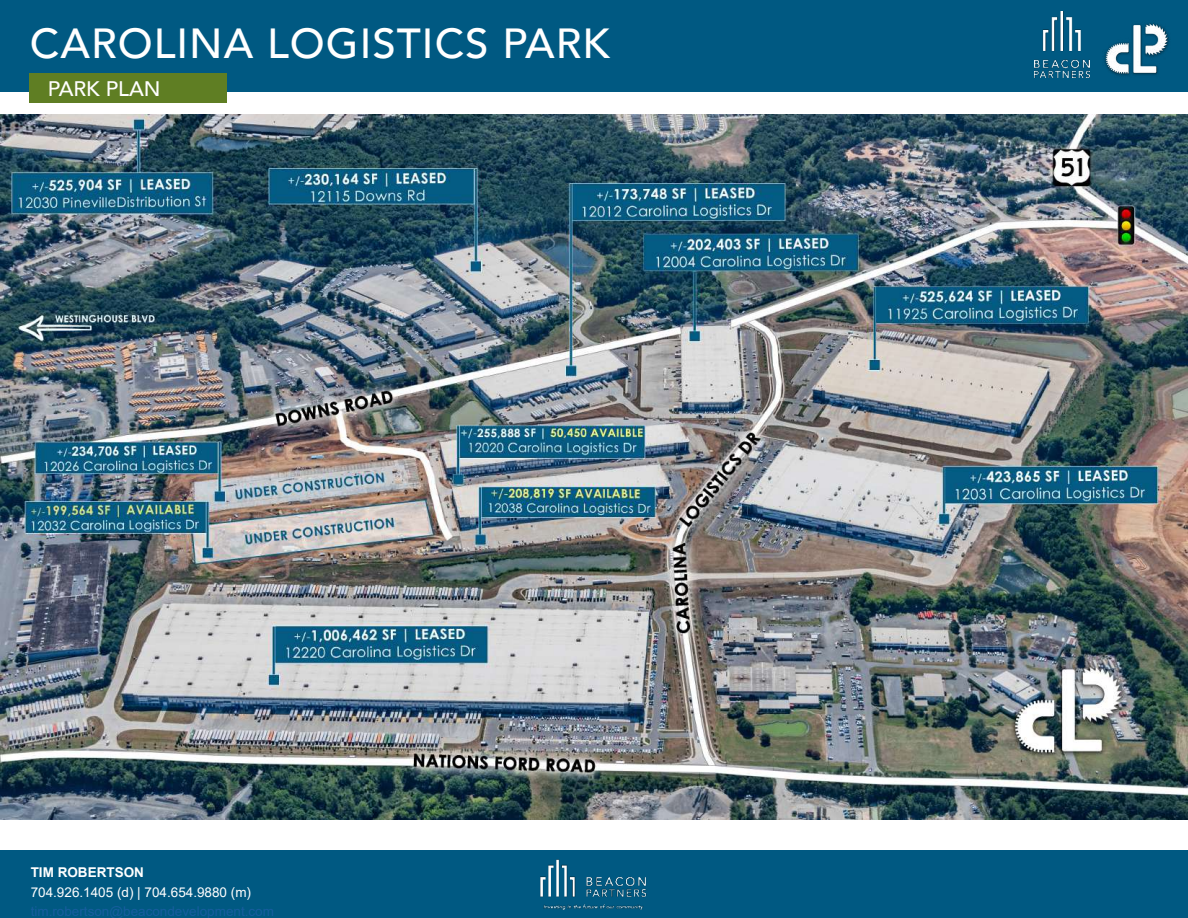
<style>
.page{position:relative;width:1188px;height:918px;background:#fff}
.page>*{position:absolute;margin:0;border:0;box-sizing:border-box;transform-origin:0 0}
.t1{font:500 42px "Avenir";letter-spacing:.025em;color:#fff}
.t2{font:500 21px "Avenir";color:#fff}
.t3{font:13.5px "Arial";color:#175d9e}
.t4{font:13.5px "Arial";color:#fff}
.t5{font:700 13.5px "Arial";color:#fff}
</style>
<div class="page">
<div style="left:0;top:0;width:1188px;height:92px;background:#005982"></div>
<img style="left:1104px;top:23px;width:66px;height:53px">
<img style="left:1035px;top:12px;width:55px;height:66px">
<div style="left:30px;top:74px;width:197px;height:29px;background:#5f7e23"></div>
<div style="left:0;top:850px;width:1188px;height:68px;background:#005982"></div>
<img style="left:540px;top:859px;width:107px;height:51px">
<img style="left:1px;top:115px;width:1187px;height:705px">
<h1 class="t1" style="left:30px;top:7px;width:582px">CAROLINA LOGISTICS PARK</h1>
<h2 class="t2" style="left:48px;top:70px;width:114px">PARK PLAN</h2>
<p class="t5" style="left:31px;top:863px;width:115px">TIM ROBERTSON</p>
<p class="t4" style="left:31px;top:883px;width:222px">704.926.1405 (d) | 704.654.9880 (m)</p>
<p class="t3" style="left:31px;top:902px;width:245px">tim.robertson@beacondevelopment.com</p>
</div>
